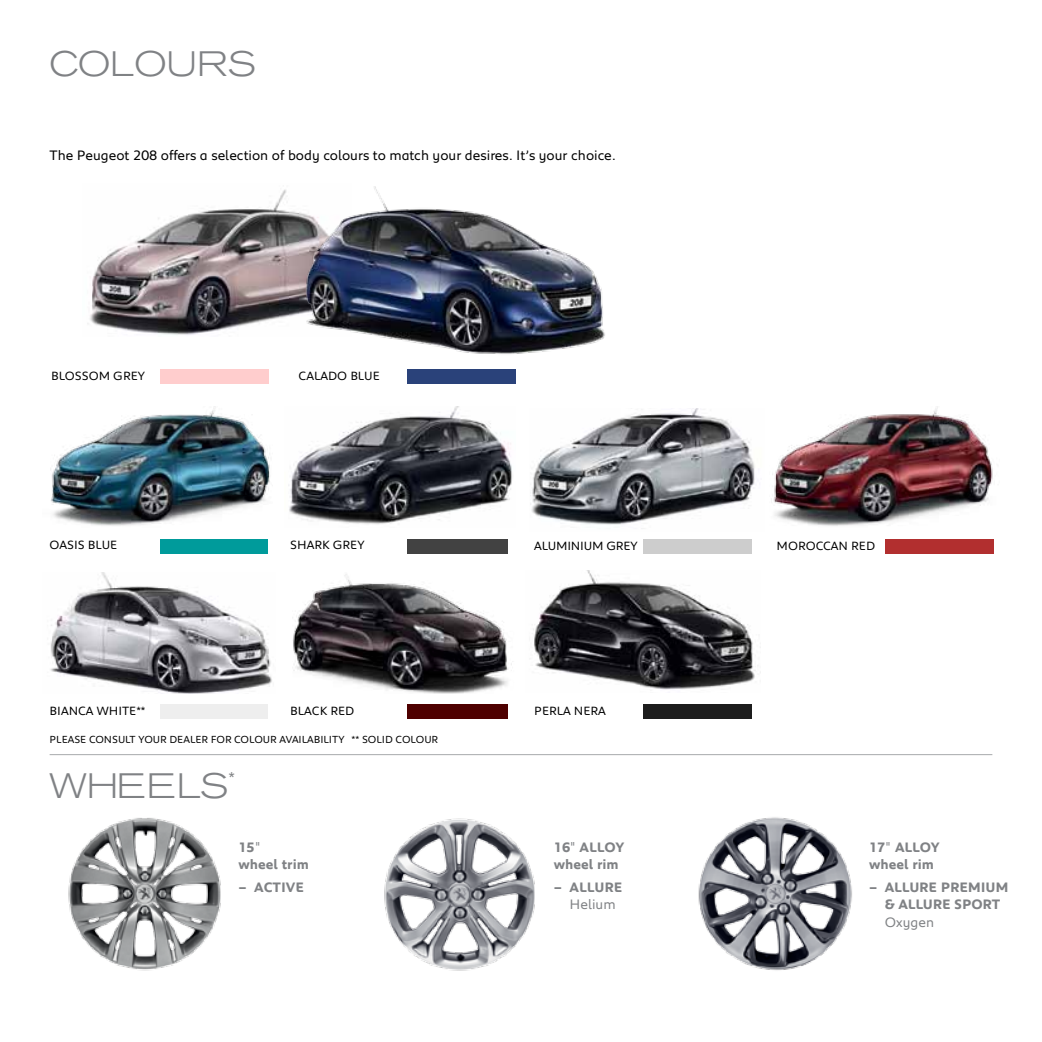
<style>
.page{position:relative;width:1042px;height:1042px;background:#fff}
.page>*{position:absolute;margin:0;border:0;box-sizing:border-box;transform-origin:0 0}
.t1{font:300 expanded 35px "Akzidenz Grotesk BE";color:#808285}
.t2{font:700 14px/17.5px "Peugeot";color:#808285}
.t3{font:14px "Peugeot";color:#000}
.t4{font:14px "Peugeot";color:#808285}
.t5{font:12.25px "Peugeot";color:#000}
.t6{font:10.5px "Peugeot";color:#000}
.s1{font-family:"Helvetica Neue LT Std";font-weight:400}
</style>
<div class="page">
<div style="left:160px;top:370px;width:109px;height:14px;background:#ffcdcd"></div>
<img style="left:87px;top:189px;width:205px;height:146px">
<img style="left:292px;top:186px;width:313px;height:168px">
<div style="left:407px;top:370px;width:109px;height:14px;background:#2a427a"></div>
<img style="left:50px;top:406px;width:220px;height:120px">
<div style="left:160px;top:539px;width:107px;height:15px;background:#009b9b"></div>
<img style="left:288px;top:406px;width:224px;height:119px">
<div style="left:407px;top:539px;width:101px;height:15px;background:#424242"></div>
<img style="left:530px;top:409px;width:225px;height:120px">
<div style="left:643px;top:539px;width:109px;height:15px;background:#cdcdcd"></div>
<img style="left:771px;top:406px;width:222px;height:120px">
<div style="left:885px;top:539px;width:109px;height:15px;background:#b22f2f"></div>
<img style="left:50px;top:572px;width:222px;height:121px">
<div style="left:160px;top:704px;width:107px;height:14px;background:#eee"></div>
<img style="left:292px;top:574px;width:220px;height:119px">
<div style="left:407px;top:704px;width:101px;height:14px;background:#4e0000"></div>
<img style="left:533px;top:571px;width:225px;height:119px">
<div style="left:643px;top:704px;width:109px;height:14px;background:#1d1d1d"></div>
<hr style="left:50px;top:754px;width:942px;height:1px;background:#a7a9ac">
<img style="left:68px;top:818px;width:153px;height:153px">
<img style="left:384px;top:818px;width:151px;height:153px">
<img style="left:698px;top:817px;width:154px;height:154px">
<h1 class="t1" style="left:50px;top:44px;width:208px">COLOURS</h1>
<p class="t3" style="left:50px;top:146px;width:568px">THE PEUGEOT 208 OFFERS A SELECTION OF BODY COLOURS TO MATCH YOUR DESIRES. IT’S YOUR CHOICE.</p>
<p class="t5" style="left:51px;top:367px;width:23px">BLOSSO</p>
<p class="t5" style="left:99px;top:367px;width:48px">M GREY</p>
<p class="t5" style="left:299px;top:367px;width:83px">CALADO BLUE</p>
<p class="t5" style="left:50px;top:537px;width:69px">OASIS BLUE</p>
<p class="t5" style="left:290px;top:537px;width:52px">SHARK GREY</p>
<p class="t5" style="left:534px;top:537px;width:105px">ALUMINIUM GREY</p>
<p class="t5" style="left:776px;top:538px;width:100px">M OROCCAN RED</p>
<p class="t5" style="left:50px;top:702px;width:97px">BIANCA WH ITE**</p>
<p class="t5" style="left:290px;top:702px;width:66px">BLACK RED</p>
<p class="t5" style="left:534px;top:702px;width:49px">PERLA NER</p>
<p class="t5" style="left:598px;top:702px;width:9px">A</p>
<p class="t6" style="left:50px;top:732px;width:390px">PLEAS E CO NSULT YOUR DEALER FO R COLOUR AVAILABILITY ** SOLID COLOUR</p>
<h1 class="t1" style="left:50px;top:765px;width:187px">WHEELS<sup>*</sup></h1>
<p class="t2" style="left:238px;top:837px;width:72px">15<span class="s1">"<br></span>wheel trim</p>
<p class="t2" style="left:238px;top:877px;width:65px">– Active</p>
<p class="t2" style="left:554px;top:837px;width:72px">16<span class="s1">"</span> ALLOY wheel rim</p>
<p class="t2" style="left:554px;top:877px;width:70px">– ALLURE</p>
<p class="t4" style="left:569px;top:894px;width:48px">HELIUM</p>
<p class="t2" style="left:869px;top:837px;width:72px">17<span class="s1">"</span> ALLOY wheel rim</p>
<p class="t2" style="left:869px;top:877px;width:92px">– ALLURE Prem</p>
<p class="t2" style="left:885px;top:877px;width:117px;text-indent:96px">ium &amp; ALLURE SPORT</p>
<p class="t4" style="left:885px;top:912px;width:51px">OXYGEN</p>
</div>
